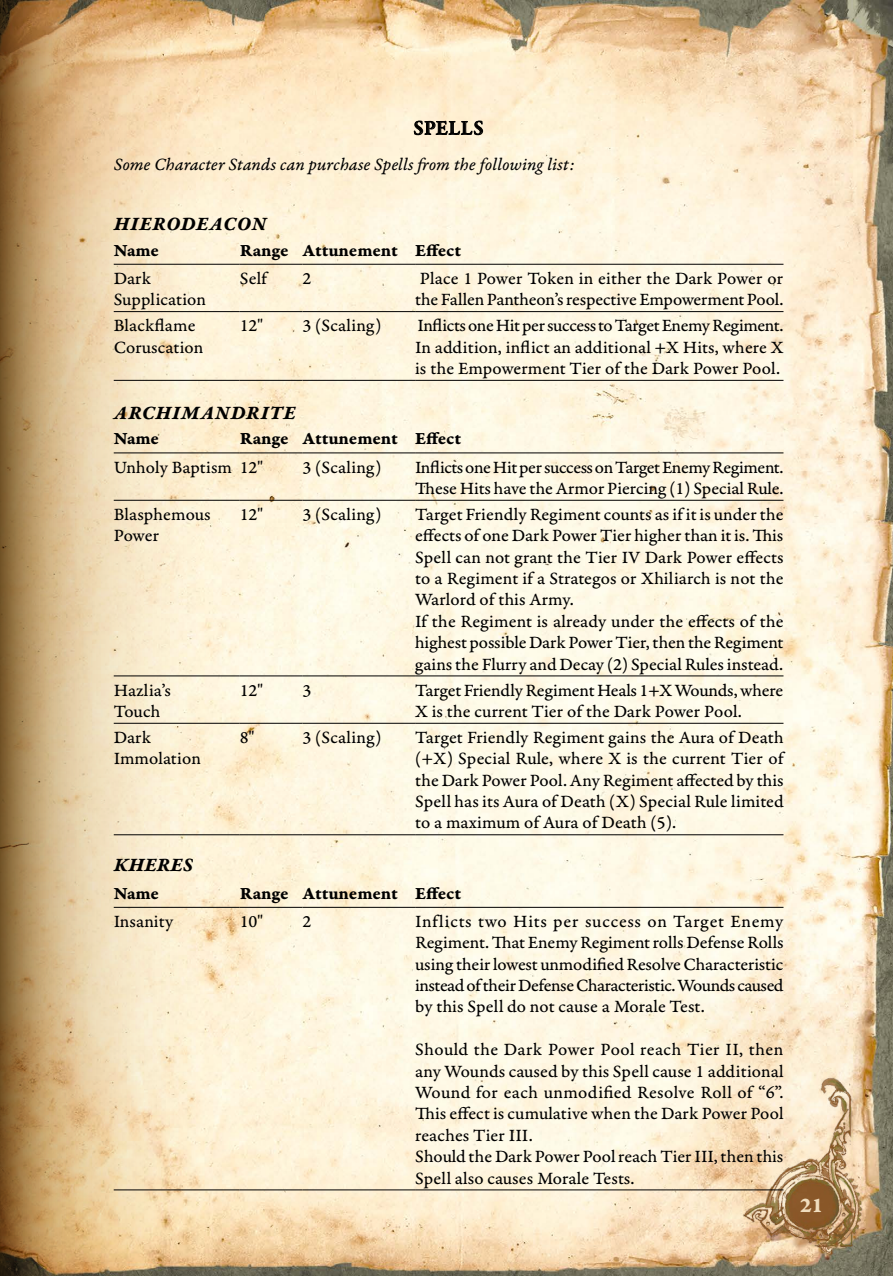
<style>
.page{position:relative;width:893px;height:1276px;background:#fff}
.page>*{position:absolute;margin:0;border:0;box-sizing:border-box;transform-origin:0 0}
.t1{font:22.5px "Garamond Premr Pro Bd Capt";color:#f0ddbe}
.t2{font:20.25px "Garamond Premr Pro Bd It Capt";letter-spacing:.03em;color:#000}
.t3{font:20.25px "Garamond Premr Pro Bd It Capt";letter-spacing:.05em;color:#000}
.t4{font:20.25px "Garamond Premr Pro Smbd Subh";letter-spacing:.06em;color:#000}
.t5{font:18.22px/21.4px "Garamond Premr Pro Capt";color:#000}
.t6{font:18.22px/21.4px "Garamond Premr Pro Capt";letter-spacing:-.02em;color:#000}
.t7{font:18.22px "Garamond Premr Pro Bd Capt";letter-spacing:-.015em;color:#000}
.t8{font:18.22px "Garamond Premr Pro It Capt";color:#000}
</style>
<div class="page">
<img style="left:225px;top:0;width:668px;height:1276px">
<svg style="left:112px;top:0;width:113px;height:1276px;background:#f7e6c5"></svg>
<svg style="left:1px;top:0;width:111px;height:1276px;background:#c8a97b"></svg>
<svg style="left:0;top:0;width:1px;height:1276px"></svg>
<img style="left:695px;top:998px;width:172px;height:265px">
<svg style="left:414px;top:120px;width:69px;height:15px"></svg>
<hr style="left:114px;top:264px;width:126px;height:1px;background:#000">
<hr style="left:240px;top:264px;width:62px;height:1px;background:#000">
<hr style="left:302px;top:264px;width:113px;height:1px;background:#000">
<hr style="left:415px;top:264px;width:368px;height:1px;background:#000">
<hr style="left:114px;top:311px;width:126px;height:1px;background:#000">
<hr style="left:240px;top:311px;width:62px;height:1px;background:#000">
<hr style="left:302px;top:311px;width:113px;height:1px;background:#000">
<hr style="left:415px;top:311px;width:368px;height:1px;background:#000">
<hr style="left:114px;top:380px;width:126px;height:1px;background:#000">
<hr style="left:240px;top:380px;width:62px;height:1px;background:#000">
<hr style="left:302px;top:380px;width:113px;height:1px;background:#000">
<hr style="left:415px;top:380px;width:368px;height:1px;background:#000">
<hr style="left:114px;top:452px;width:126px;height:1px;background:#000">
<hr style="left:240px;top:452px;width:62px;height:1px;background:#000">
<hr style="left:302px;top:452px;width:113px;height:1px;background:#000">
<hr style="left:415px;top:452px;width:368px;height:1px;background:#000">
<hr style="left:114px;top:500px;width:126px;height:1px;background:#000">
<hr style="left:240px;top:500px;width:62px;height:1px;background:#000">
<hr style="left:302px;top:500px;width:113px;height:1px;background:#000">
<hr style="left:415px;top:500px;width:368px;height:1px;background:#000">
<hr style="left:114px;top:675px;width:126px;height:1px;background:#000">
<hr style="left:240px;top:675px;width:62px;height:1px;background:#000">
<hr style="left:302px;top:675px;width:113px;height:1px;background:#000">
<hr style="left:415px;top:675px;width:368px;height:1px;background:#000">
<hr style="left:114px;top:723px;width:126px;height:1px;background:#000">
<hr style="left:240px;top:723px;width:62px;height:1px;background:#000">
<hr style="left:302px;top:723px;width:113px;height:1px;background:#000">
<hr style="left:415px;top:723px;width:368px;height:1px;background:#000">
<hr style="left:114px;top:834px;width:126px;height:1px;background:#000">
<hr style="left:240px;top:834px;width:62px;height:1px;background:#000">
<hr style="left:302px;top:834px;width:113px;height:1px;background:#000">
<hr style="left:415px;top:834px;width:368px;height:1px;background:#000">
<hr style="left:114px;top:907px;width:126px;height:1px;background:#000">
<hr style="left:240px;top:907px;width:62px;height:1px;background:#000">
<hr style="left:302px;top:907px;width:113px;height:1px;background:#000">
<hr style="left:415px;top:907px;width:368px;height:1px;background:#000">
<hr style="left:114px;top:1189px;width:126px;height:1px;background:#000">
<hr style="left:240px;top:1189px;width:62px;height:1px;background:#000">
<hr style="left:302px;top:1189px;width:113px;height:1px;background:#000">
<hr style="left:415px;top:1189px;width:368px;height:1px;background:#000">
<p class="t4" style="left:414px;top:116px;width:72px">SPELLS</p>
<p class="t8" style="left:114px;top:154px;width:462px">Some Character Stands can purchase Spells from the following list:</p>
<p class="t2" style="left:114px;top:211px;width:154px">HIERODEACON</p>
<p class="t7" style="left:114px;top:239px;width:47px">Name</p>
<p class="t7" style="left:240px;top:239px;width:223px">Range Attunement Effect</p>
<p class="t5" style="left:114px;top:268px;width:94px">Dark<br>Supplication</p>
<p class="t5" style="left:240px;top:268px;width:31px">Self</p>
<p class="t5" style="left:302px;top:268px;width:10px">2</p>
<p class="t5" style="left:415px;top:268px;width:370px">Place 1 Power Token in either the Dark Power or the Fallen Pantheon’s respective Empowerment Pool.</p>
<p class="t5" style="left:114px;top:315px;width:91px">Blackflame<br>Coruscation</p>
<p class="t5" style="left:240px;top:315px;width:25px">12"</p>
<p class="t5" style="left:302px;top:315px;width:81px">3 (Scaling)</p>
<p class="t5" style="left:415px;top:315px;width:370px;text-align:justify">Inflicts one Hit per success to Target Enemy Regiment.<br>In addition, inflict an additional +X Hits, where X is the Empowerment Tier of the Dark Power Pool.</p>
<p class="t3" style="left:114px;top:400px;width:184px">ARCHIMANDRITE</p>
<p class="t7" style="left:114px;top:427px;width:47px">Name</p>
<p class="t7" style="left:240px;top:427px;width:223px">Range Attunement Effect</p>
<p class="t5" style="left:114px;top:456px;width:151px">Unholy Baptism 12"</p>
<p class="t5" style="left:302px;top:456px;width:81px">3 (Scaling)</p>
<p class="t5" style="left:415px;top:456px;width:370px">Inflicts one Hit per success on Target Enemy Regiment.<br>These Hits have the Armor Piercing (1) Special Rule.</p>
<p class="t5" style="left:114px;top:504px;width:98px">Blasphemous<br>Power</p>
<p class="t5" style="left:240px;top:504px;width:25px">12"</p>
<p class="t5" style="left:302px;top:504px;width:81px">3 (Scaling)</p>
<p class="t5" style="left:415px;top:504px;width:370px">Target Friendly Regiment counts as if it is under the effects of one Dark Power Tier higher than it is. This Spell can not grant the Tier IV Dark Power effects to a Regiment if a Strategos or Xhiliarch is not the Warlord of this Army.<br>If the Regiment is already under the effects of the highest possible Dark Power Tier, then the Regiment gains the Flurry and Decay (2) Special Rules instead.</p>
<p class="t5" style="left:114px;top:679px;width:59px">Hazlia’s<br>Touch</p>
<p class="t5" style="left:240px;top:679px;width:25px">12"</p>
<p class="t5" style="left:302px;top:679px;width:10px">3</p>
<p class="t6" style="left:415px;top:679px;width:370px">Target Friendly Regiment Heals 1+X Wounds, where<br>X is the current Tier of the Dark Power Pool.</p>
<p class="t5" style="left:114px;top:727px;width:89px">Dark<br>Immolation</p>
<p class="t5" style="left:240px;top:727px;width:16px">8"</p>
<p class="t5" style="left:302px;top:727px;width:81px">3 (Scaling)</p>
<p class="t5" style="left:415px;top:727px;width:372px;text-align:justify">Target Friendly Regiment gains the Aura of Death (+X) Special Rule, where X is the current Tier of the Dark Power Pool. Any Regiment affected by this Spell has its Aura of Death (X) Special Rule limited to a maximum of Aura of Death (5).</p>
<p class="t2" style="left:114px;top:852px;width:81px">KHERES</p>
<p class="t7" style="left:114px;top:882px;width:47px">Name</p>
<p class="t7" style="left:240px;top:882px;width:223px">Range Attunement Effect</p>
<p class="t5" style="left:114px;top:911px;width:61px">Insanity</p>
<p class="t5" style="left:240px;top:911px;width:25px">10"</p>
<p class="t5" style="left:302px;top:911px;width:10px">2</p>
<p class="t5" style="left:415px;top:911px;width:370px;text-align:justify">Inflicts two Hits per success on Target Enemy Regiment. That Enemy Regiment rolls Defense Rolls using their lowest unmodified Resolve Characteristic instead of their Defense Characteristic. Wounds caused by this Spell do not cause a Morale Test.</p>
<p class="t5" style="left:415px;top:1039px;width:370px">Should the Dark Power Pool reach Tier II, then any Wounds caused by this Spell cause 1 additional Wound for each unmodified Resolve Roll of “6”.<br>This effect is cumulative when the Dark Power Pool reaches Tier III.<br>Should the Dark Power Pool reach Tier III, then this Spell also causes Morale Tests.</p>
<p class="t1" style="left:800px;top:1191px;width:25px">21</p>
</div>
